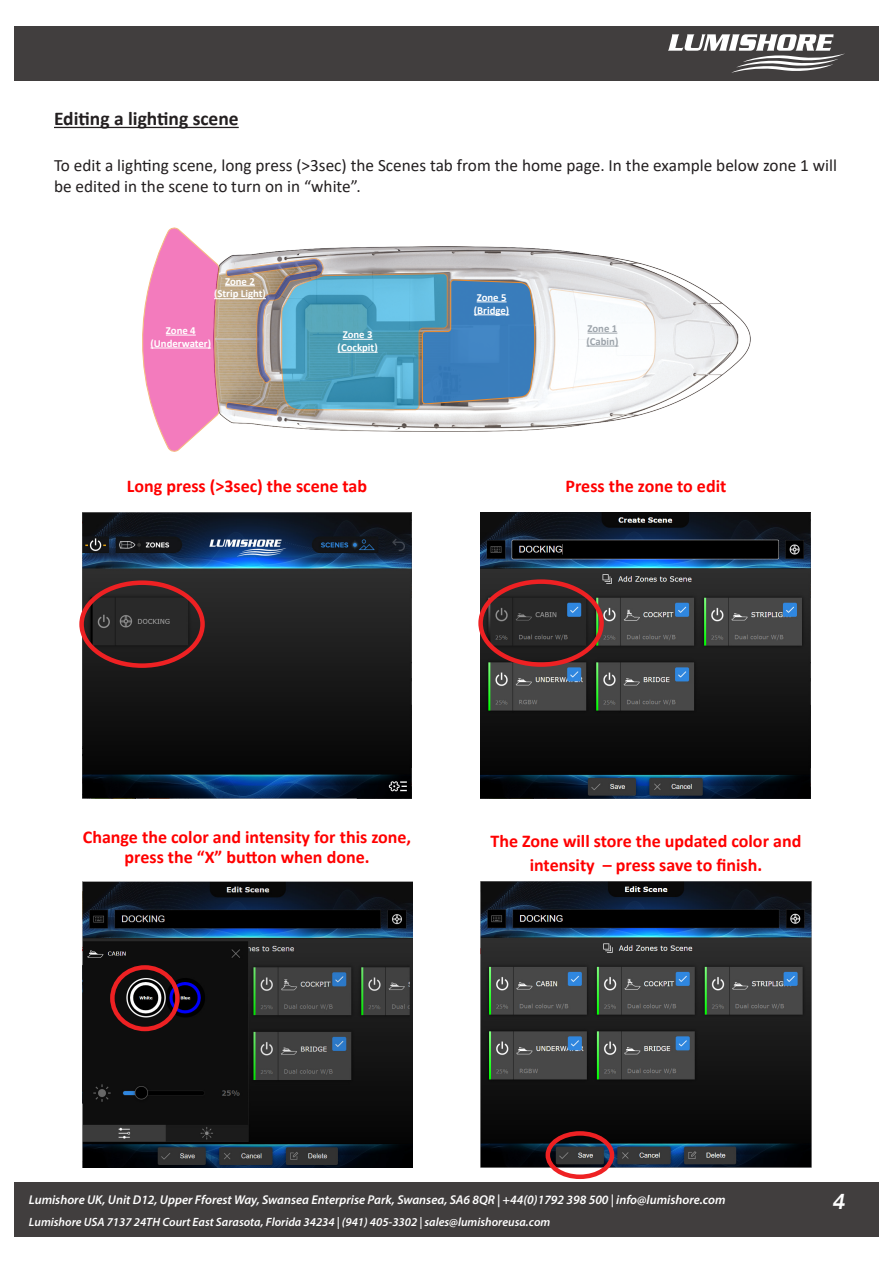
<style>
.page{position:relative;width:893px;height:1263px;background:#fff}
.page>*{position:absolute;margin:0;border:0;box-sizing:border-box;transform-origin:0 0}
.t1{font:italic 500 22.5px "Franklin Gothic";color:#fff}
.t2{font:700 19.5px "Calibri";color:#231f20}
.t3{font:700 18px/20.7px "Calibri";color:#f00;text-align:center}
.t4{font:17.25px/20.7px "Calibri";color:#231f20}
.t5{font:italic 600 12.75px "Myriad Pro";color:#fff}
.t6{font:italic 600 12px "Myriad Pro";color:#fff}
.t7{font:700 10.8px/12.9px "Calibri";color:#fff;text-align:center}
.t8{font:700 10.8px/12.9px "Calibri";color:#9da4ab}
</style>
<div class="page">
<div style="left:14px;top:1183px;width:864px;height:54px;background:#413e3e"></div>
<div style="left:14px;top:26px;width:864px;height:54px;background:#413e3e"></div>
<svg style="left:668px;top:34px;width:177px;height:39px"></svg>
<hr style="left:54px;top:127px;width:185px;height:1px;background:#231f20">
<img style="left:220px;top:247px;width:531px;height:185px">
<svg style="left:142px;top:227px;width:78px;height:225px"></svg>
<svg style="left:549px;top:289px;width:107px;height:102px"></svg>
<svg style="left:226px;top:258px;width:309px;height:158px;background:#729eb5"></svg>
<hr style="left:166px;top:335px;width:30px;height:1px;background:#fff">
<hr style="left:151px;top:348px;width:60px;height:1px;background:#fff">
<hr style="left:587px;top:333px;width:30px;height:1px;background:#9da4ab">
<hr style="left:586px;top:346px;width:32px;height:1px;background:#9da4ab">
<hr style="left:477px;top:302px;width:30px;height:1px;background:#fff">
<hr style="left:474px;top:314px;width:35px;height:1px;background:#fff">
<hr style="left:343px;top:339px;width:30px;height:1px;background:#fff">
<hr style="left:338px;top:352px;width:40px;height:1px;background:#fff">
<hr style="left:225px;top:285px;width:30px;height:1px;background:#fff">
<hr style="left:214px;top:298px;width:52px;height:1px;background:#fff">
<img style="left:82px;top:513px;width:330px;height:285px">
<img style="left:481px;top:513px;width:330px;height:285px">
<div style="left:79px;top:580px;width:126px;height:88px;border:4px solid #ee2123;border-radius:50%"></div>
<img style="left:82px;top:882px;width:330px;height:285px">
<img style="left:481px;top:882px;width:330px;height:285px">
<div style="left:110px;top:965px;width:70px;height:66px;border:4px solid #ee2123;border-radius:50%"></div>
<div style="left:478px;top:579px;width:126px;height:88px;border:4px solid #ee2123;border-radius:50%"></div>
<div style="left:546px;top:1131px;width:68px;height:48px;border:4px solid #ee2123;border-radius:50%"></div>
<p class="t2" style="left:54px;top:105px;width:186px">Editing a lighting scene</p>
<p class="t4" style="left:54px;top:155px;width:785px">To edit a lighting scene, long press (&gt;3sec) the Scenes tab from the home page. In the example below zone 1 will be edited in the scene to turn on in “white”.</p>
<p class="t7" style="left:214px;top:274px;width:53px">Zone 2 (Strip Light)</p>
<p class="t7" style="left:474px;top:290px;width:37px;text-align:left">Zone 5 (Bridge)</p>
<p class="t7" style="left:151px;top:324px;width:62px">Zone 4 (Underwater)</p>
<p class="t8" style="left:586px;top:322px;width:33px">Zone 1 (Cabin)</p>
<p class="t7" style="left:338px;top:328px;width:42px">Zone 3 (Cockpit)</p>
<p class="t3" style="left:127px;top:475px;width:242px">Long press (&gt;3sec) the scene tab</p>
<p class="t3" style="left:565px;top:475px;width:162px">Press the zone to edit</p>
<p class="t3" style="left:83px;top:826px;width:330px">Change the color and intensity for this zone, press the “X” button when done.</p>
<p class="t3" style="left:490px;top:830px;width:312px">The Zone will store the updated color and</p>
<p class="t3" style="left:530px;top:854px;width:234px">intensity – press save to finish.</p>
<p class="t5" style="left:29px;top:1191px;width:698px">Lumishore UK, Unit D12, Upper Fforest Way, Swansea Enterprise Park, Swansea, SA6 8QR | +44(0)1792 398 500 | info@lumishore.com</p>
<p class="t6" style="left:29px;top:1214px;width:523px">Lumishore USA 7137 24TH Court East Sarasota, Florida 34234 | (941) 405-3302 | sales@lumishoreusa.com</p>
<p class="t1" style="left:832px;top:1188px;width:15px">4</p>
</div>
